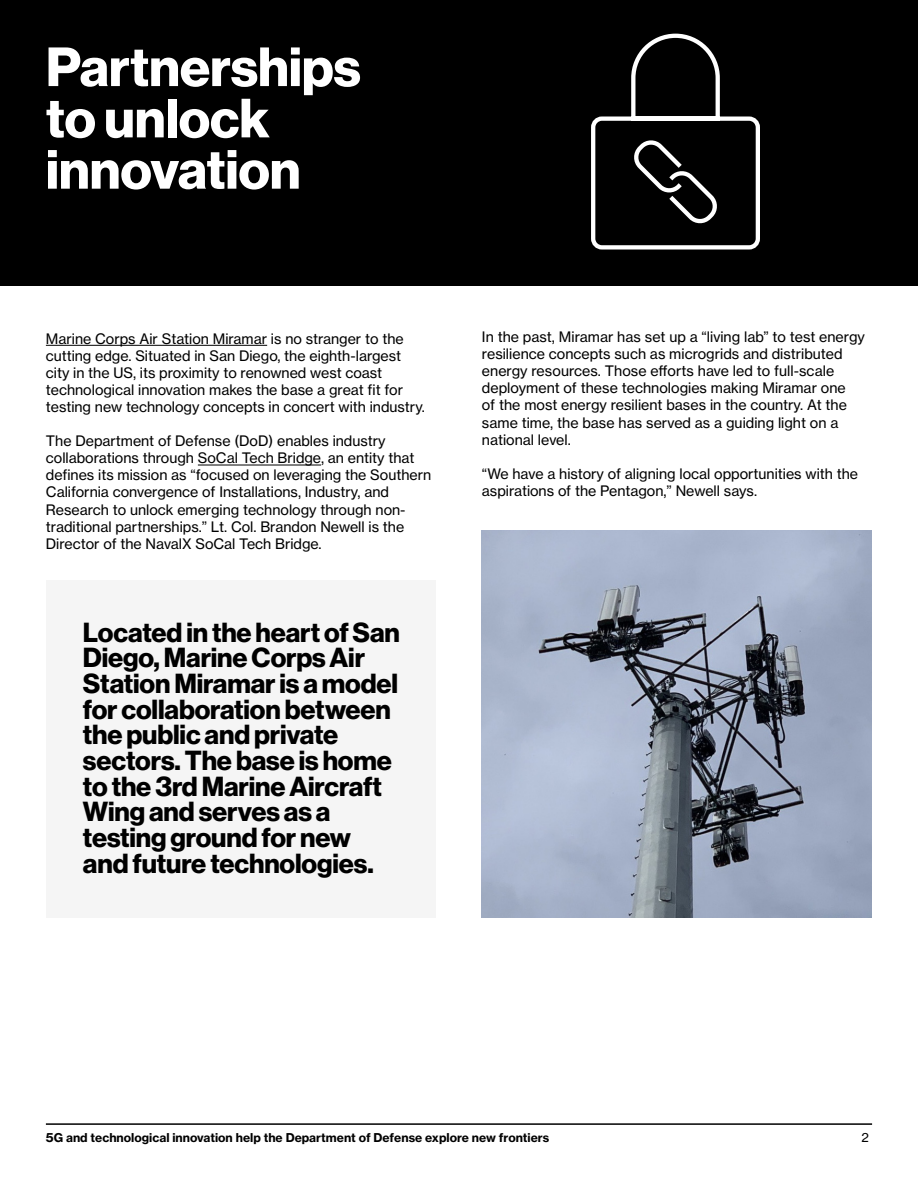
<style>
.page{position:relative;width:918px;height:1188px;background:#fff}
.page>*{position:absolute;margin:0;border:0;box-sizing:border-box;transform-origin:0 0}
.t1{font:700 54px/51.3px "Verizon NHGDS";color:#fff}
.t2{font:700 27px/25.7px "Verizon NHGDS";letter-spacing:-.005em;color:#000}
.t3{font:14.25px/17.1px "Verizon NHGTX";color:#000}
.t4{font:700 12px "Verizon NHGTX";color:#000}
.t5{font:12px "Verizon NHGTX";color:#000}
</style>
<div class="page">
<div style="left:0;top:0;width:918px;height:286px;background:#000"></div>
<hr style="left:46px;top:1123px;width:826px;height:2px;background:#000">
<hr style="left:46px;top:345px;width:221px;height:1px;background:#000">
<hr style="left:198px;top:465px;width:123px;height:1px;background:#000">
<div style="left:46px;top:580px;width:389px;height:338px;background:#f5f5f5"></div>
<img style="left:481px;top:531px;width:391px;height:386px">
<svg style="left:591px;top:36px;width:169px;height:214px"></svg>
<p class="t1" style="left:46px;top:40px;width:316px">Partnerships to unlock innovation</p>
<p class="t3" style="left:46px;top:329px;width:381px">Marine Corps Air Station Miramar is no stranger to the cutting edge. Situated in San Diego, the eighth-largest city in the US, its proximity to renowned west coast technological innovation makes the base a great fit for testing new technology concepts in concert with industry.</p>
<p class="t3" style="left:46px;top:432px;width:387px">The Department of Defense (DoD) enables industry collaborations through SoCal Tech Bridge, an entity that defines its mission as “focused on leveraging the Southern California convergence of Installations, Industry, and Research to unlock emerging technology through non&shy;traditional partnerships.” Lt. Col. Brandon Newell is the Director of the NavalX SoCal Tech Bridge.</p>
<p class="t2" style="left:83px;top:619px;width:318px">Located in the heart of San<br>Diego, Marine Corps Air<br>Station Miramar is a model for collaboration between the public and private sectors. The base is home to the 3rd Marine Aircraft<br>Wing and serves as a testing ground for new and future technologies.</p>
<p class="t3" style="left:482px;top:328px;width:385px">In the past, Miramar has set up a “living lab” to test energy resilience concepts such as microgrids and distributed energy resources. Those efforts have led to full-scale deployment of these technologies making Miramar one</p>
<p class="t3" style="left:482px;top:396px;width:366px">of the most energy resilient bases in the country. At the same time, the base has served as a guiding light on a national level.</p>
<p class="t3" style="left:482px;top:465px;width:378px">“We have a history of aligning local opportunities with the aspirations of the Pentagon,” Newell says.</p>
<p class="t4" style="left:46px;top:1130px;width:505px">5G and technological innovation help the Department of Defense explore new frontiers</p>
<p class="t5" style="left:862px;top:1130px;width:9px">2</p>
</div>
